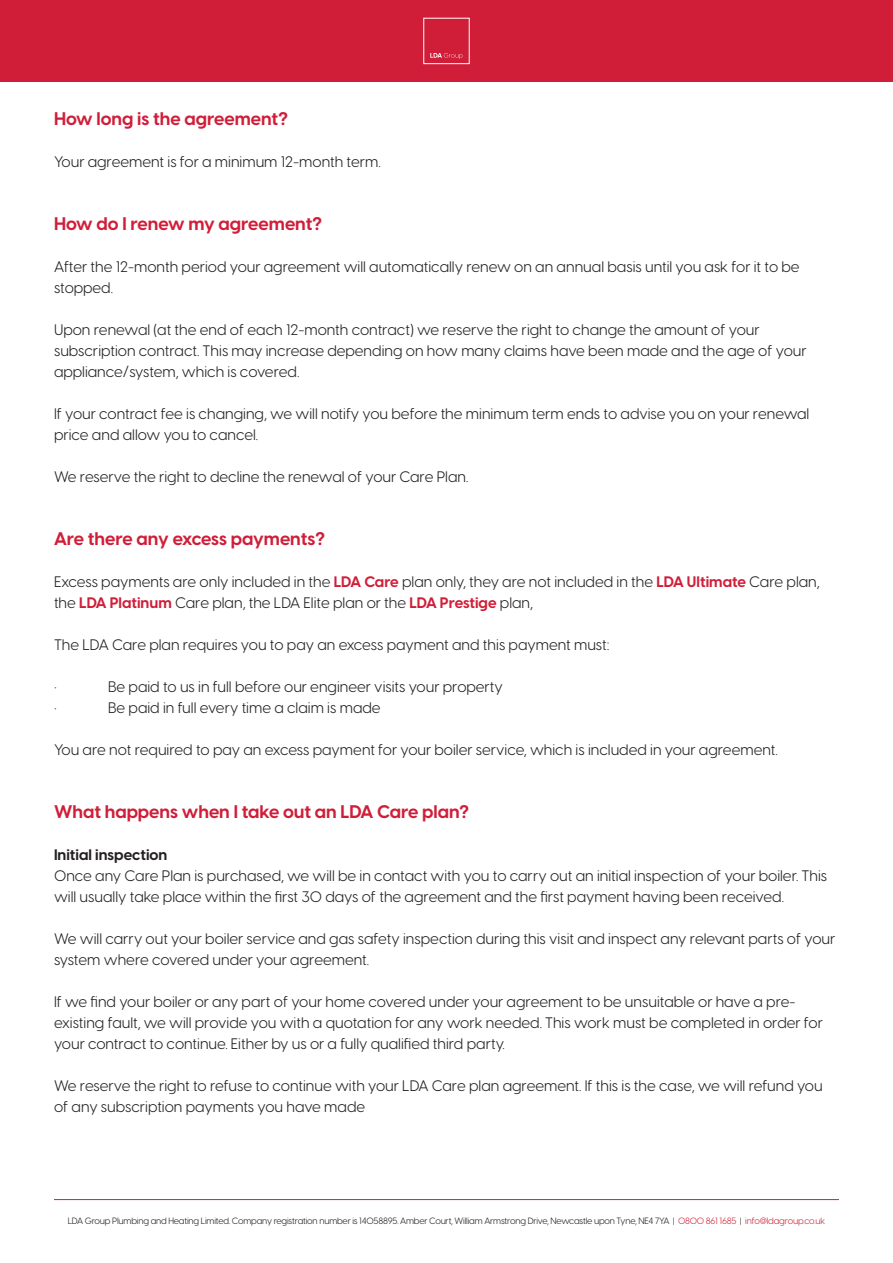
<style>
.page{position:relative;width:893px;height:1263px;background:#fff}
.page>*{position:absolute;margin:0;border:0;box-sizing:border-box;transform-origin:0 0}
.t1{font:700 18px "Visby CF";color:#d01e39}
.t2{font:15px/21px "Visby CF";color:#231f20}
.t3{font:700 15px "Visby CF";color:#231f20}
.t4{font:9px "Visby CF";letter-spacing:-.02em;color:#231f20}
.s1{font-weight:700;color:#d01e39}
.s2{color:#d01e39}
</style>
<div class="page">
<div style="left:0;top:0;width:893px;height:82px;background:#d01e39"></div>
<hr style="left:54px;top:1199px;width:785px;height:1px;background:#d01e39">
<svg style="left:430px;top:53px;width:33px;height:6px"></svg>
<h2 class="t1" style="left:54px;top:107px;width:235px">How long is the agreement?</h2>
<h2 class="t2" style="left:54px;top:151px;width:328px">Your agreement is for a minimum 12-month term.</h2>
<h2 class="t1" style="left:54px;top:212px;width:269px">How do I renew my agreement?</h2>
<h2 class="t2" style="left:54px;top:256px;width:747px">After the 12-month period your agreement will automatically renew on an annual basis until you ask for it to be stopped.</h2>
<h2 class="t2" style="left:54px;top:319px;width:754px">Upon renewal (at the end of each 12-month contract) we reserve the right to change the amount of your subscription contract. This may increase depending on how many claims have been made and the age of your appliance/system, which is covered.</h2>
<h2 class="t2" style="left:54px;top:403px;width:757px">If your contract fee is changing, we will notify you before the minimum term ends to advise you on your renewal price and allow you to cancel.</h2>
<h2 class="t2" style="left:54px;top:466px;width:416px">We reserve the right to decline the renewal of your Care Plan.</h2>
<h2 class="t1" style="left:54px;top:527px;width:272px">Are there any excess payments?</h2>
<h2 class="t2" style="left:54px;top:571px;width:767px">Excess payments are only included in the <span class="s1">LDA Care</span> plan only, they are not included in the <span class="s1">LDA Ultimate</span> Care plan, the <span class="s1">LDA Platinum</span> Care plan, the LDA Elite plan or the <span class="s1">LDA Prestige</span> plan,</h2>
<h2 class="t2" style="left:54px;top:634px;width:557px">The LDA Care plan requires you to pay an excess payment and this payment must:</h2>
<h2 class="t2" style="left:54px;top:676px;width:4px">•</h2>
<h2 class="t2" style="left:108px;top:676px;width:396px">Be paid to us in full before our engineer visits your property</h2>
<h2 class="t2" style="left:54px;top:697px;width:4px">•</h2>
<h2 class="t2" style="left:108px;top:697px;width:274px">Be paid in full every time a claim is made</h2>
<h2 class="t2" style="left:54px;top:739px;width:725px">You are not required to pay an excess payment for your boiler service, which is included in your agreement.</h2>
<h2 class="t1" style="left:54px;top:800px;width:416px">What happens when I take out an LDA Care plan?</h2>
<h2 class="t3" style="left:54px;top:845px;width:115px">Initial inspection</h2>
<h2 class="t2" style="left:54px;top:865px;width:775px">Once any Care Plan is purchased, we will be in contact with you to carry out an initial inspection of your boiler. This will usually take place within the first 30 days of the agreement and the first payment having been received.</h2>
<h2 class="t2" style="left:54px;top:928px;width:783px">We will carry out your boiler service and gas safety inspection during this visit and inspect any relevant parts of your system where covered under your agreement.</h2>
<h2 class="t2" style="left:54px;top:991px;width:771px">If we find your boiler or any part of your home covered under your agreement to be unsuitable or have a pre&shy;existing fault, we will provide you with a quotation for any work needed. This work must be completed in order for your contract to continue. Either by us or a fully qualified third party.</h2>
<h2 class="t2" style="left:54px;top:1075px;width:770px">We reserve the right to refuse to continue with your LDA Care plan agreement. If this is the case, we will refund you of any subscription payments you have made</h2>
<h2 class="t4" style="left:68px;top:1216px;width:759px">LDA Group Plumbing and Heating Limited. Company registration number is 14058895. Amber Court, William Armstrong Drive, Newcastle upon Tyne, NE4 7YA | <span class="s2">0800 861 1685</span> | <span class="s2">info@ldagroup.co.uk</span></h2>
</div>
